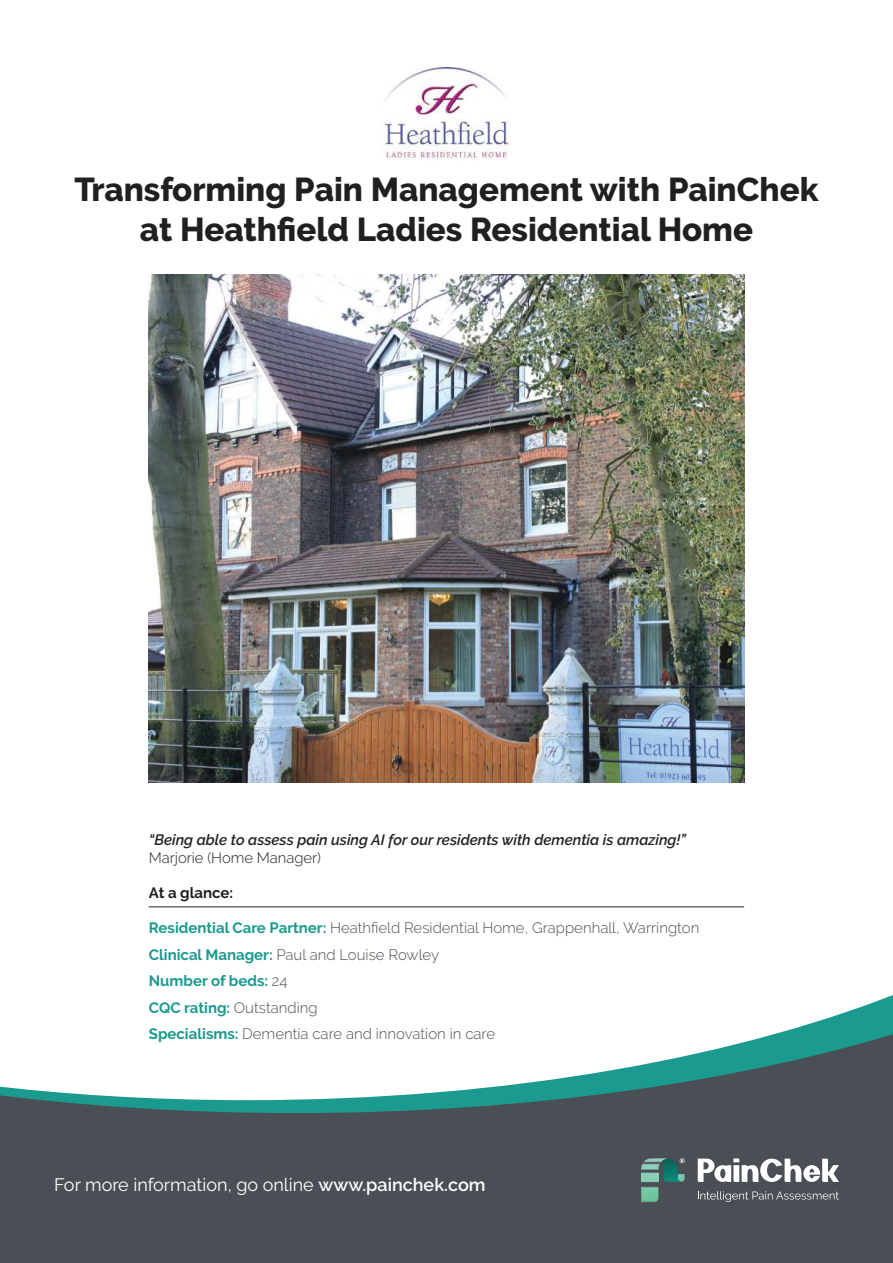
<style>
.page{position:relative;width:893px;height:1263px;background:#fff}
.page>*{position:absolute;margin:0;border:0;box-sizing:border-box;transform-origin:0 0}
.t1{font:800 33px/39.6px "Raleway";color:#221f1f;text-align:center}
.t2{font:18px "Raleway";color:#fff}
.t3{font:300 15px/26.5px "Raleway";color:#4a4f55}
.t4{font:italic 600 15px "Raleway";color:#221f1f}
.t5{font:300 15px "Raleway";color:#221f1f}
.t6{font:700 15px "Raleway";color:#221f1f}
.s1{font-weight:700;color:#1b9a8f}
.s2{font-weight:600}
</style>
<div class="page">
<div style="left:0;top:1113px;width:893px;height:150px;background:#4a4f55"></div>
<svg style="left:0;top:995px;width:893px;height:118px"></svg>
<hr style="left:149px;top:906px;width:595px;height:1px;background:#221f1f">
<img style="left:149px;top:274px;width:595px;height:508px">
<svg style="left:698px;top:1158px;width:141px;height:24px"></svg>
<svg style="left:698px;top:1191px;width:141px;height:11px;background:#696d72"></svg>
<img style="left:641px;top:1158px;width:27px;height:44px">
<img style="left:641px;top:1164px;width:13px;height:6px">
<img style="left:644px;top:1158px;width:10px;height:4px">
<svg style="left:654px;top:1158px;width:31px;height:25px"></svg>
<img style="left:382px;top:67px;width:127px;height:93px">
<h1 class="t1" style="left:75px;top:173px;width:745px">Transforming Pain Management with PainChek at Heathfield Ladies Residential Home</h1>
<p class="t4" style="left:149px;top:834px;width:539px">“Being able to assess pain using AI for our residents with dementia is amazing!”</p>
<p class="t5" style="left:149px;top:852px;width:174px">Marjorie (Home Manager)</p>
<p class="t6" style="left:149px;top:887px;width:86px">At a glance:</p>
<p class="t3" style="left:149px;top:914px;width:552px"><span class="s1">Residential Care Partner:</span> Heathfield Residential Home, Grappenhall, Warrington <span class="s1">Clinical Manager:</span> Paul and Louise Rowley<br><span class="s1">Number of beds:</span> 24<br><span class="s1">CQC rating:</span> Outstanding<br><span class="s1">Specialisms:</span> Dementia care and innovation in care</p>
<p class="t2" style="left:54px;top:1177px;width:433px">For more information, go online <span class="s2">www.painchek.com</span></p>
</div>
